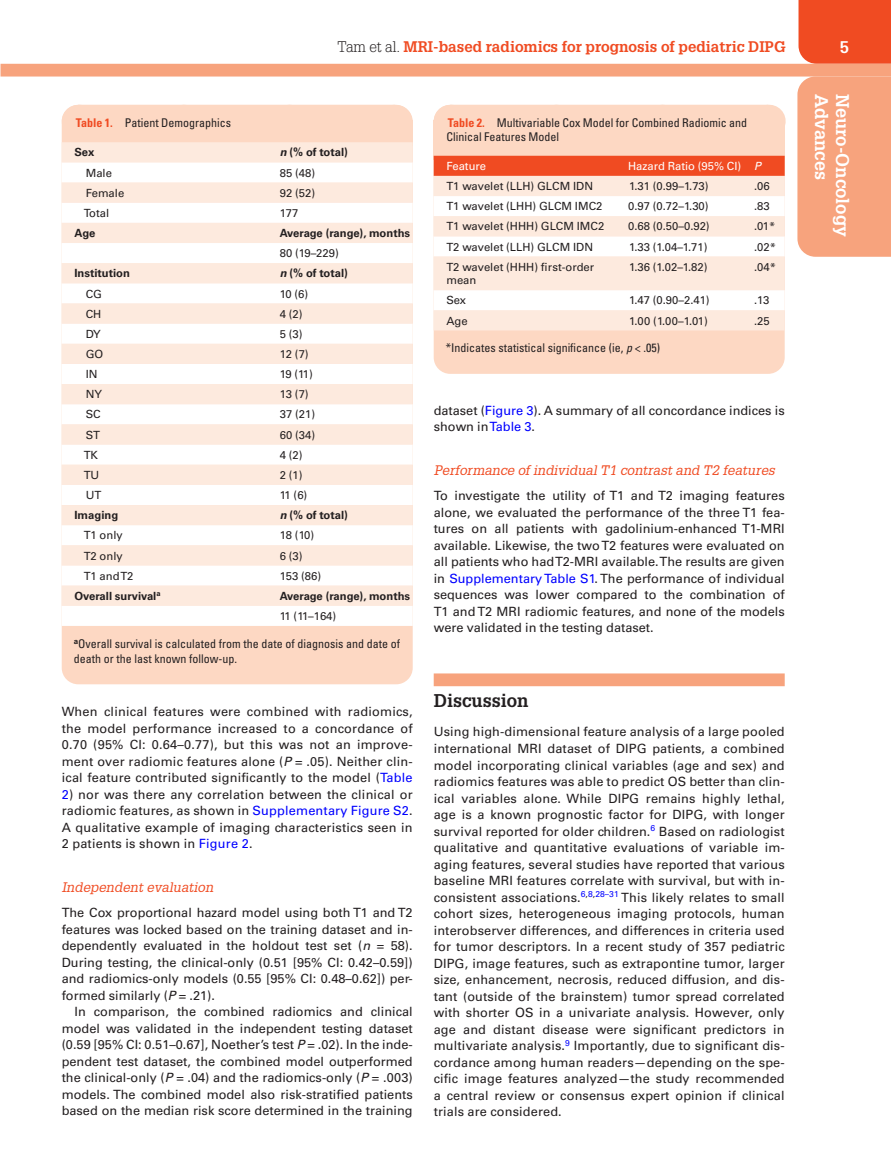
<style>
.page{position:relative;width:891px;height:1175px;background:#fff}
.page>*{position:absolute;margin:0;border:0;box-sizing:border-box;transform-origin:0 0}
.t1{font:700 18px "Glypha LT Std";color:#fff}
.t2{font:700 18px "Glypha LT Std";color:#231f20}
.t3{font:700 16.5px "Glypha LT Std";color:#fff}
.t4{font:700 15px "Glypha LT Std";color:#f04b22}
.t5{font:italic 13.5px "Glypha LT Std";color:#f04b22}
.t6{font:12.75px/16.5px "Univers LT Std";color:#231f20;text-align:justify}
.t7{font:condensed 12px/15px "Univers LT Std";color:#231f20}
.t8{font:11.25px/13.5px "Univers LT Std";color:#231f20}
.t9{font:700 11.25px "Univers LT Std";color:#231f20}
.t10{font:11.25px "Univers LT Std";color:#fff}
.s1{font-weight:300;color:#231f20}
.s2{font-weight:700;color:#f04b22}
.s3{font-style:italic}
.s4{color:#00f}
</style>
<div class="page">
<div style="left:799px;top:0;width:92px;height:64px;background:#f04b22"></div>
<div style="left:1px;top:64px;width:890px;height:12px;background:#f7a37d"></div>
<div style="left:797px;top:76px;width:94px;height:181px;background:#f7a37d"></div>
<div style="left:434px;top:673px;width:351px;height:13px;background:#f7a37d"></div>
<div style="left:62px;top:105px;width:351px;height:579px;background:#fdd8c3;border-radius:16px"></div>
<div style="left:62px;top:142px;width:351px;height:20px;background:#fdeade"></div>
<svg style="left:62px;top:162px;width:351px;height:464px;background:#fef4ee"></svg>
<div style="left:434px;top:105px;width:351px;height:269px;background:#fdd8c3;border-radius:16px"></div>
<div style="left:434px;top:156px;width:351px;height:20px;background:#f04b22"></div>
<div style="left:434px;top:176px;width:351px;height:154px;background:#fdeade"></div>
<svg style="left:434px;top:196px;width:351px;height:114px;background:#fef4ef"></svg>
<p class="t4" style="left:337px;top:37px;width:450px"><span class="s1">Tam et al.</span> MRI-based radiomics for prognosis of pediatric DIPG</p>
<p class="t3" style="left:840px;top:37px;width:11px">5</p>
<h1 class="t1" style="left:833px;top:94px;width:88px;rotate:90deg">Advances</h1>
<h1 class="t1" style="left:854px;top:94px;width:145px;rotate:90deg">Neuro-Oncology</h1>
<p class="t7" style="left:446px;top:116px;width:302px;line-height:13.5px"><span class="s2">Table 2.</span> Multivariable Cox Model for Combined Radiomic and<br>Clinical Features Model</p>
<p class="t10" style="left:446px;top:159px;width:41px">Feature</p>
<p class="t10" style="left:628px;top:159px;width:134px">Hazard Ratio (95% CI) <span class="s3">P</span></p>
<p class="t8" style="left:446px;top:179px;width:148px">T1 wavelet (LLH) GLCM IDN</p>
<p class="t8" style="left:629px;top:179px;width:81px">1.31 (0.99–1.73)</p>
<p class="t8" style="left:754px;top:179px;width:17px">.06</p>
<p class="t8" style="left:446px;top:199px;width:158px">T1 wavelet (LHH) GLCM IMC2</p>
<p class="t8" style="left:628px;top:199px;width:82px">0.97 (0.72–1.30)</p>
<p class="t8" style="left:754px;top:199px;width:17px">.83</p>
<p class="t8" style="left:446px;top:220px;width:159px">T1 wavelet (HHH) GLCM IMC2</p>
<p class="t8" style="left:628px;top:220px;width:83px">0.68 (0.50–0.92)</p>
<p class="t8" style="left:754px;top:220px;width:23px">.01*</p>
<p class="t8" style="left:446px;top:240px;width:148px">T2 wavelet (LLH) GLCM IDN</p>
<p class="t8" style="left:629px;top:240px;width:80px">1.33 (1.04–1.71)</p>
<p class="t8" style="left:754px;top:240px;width:23px">.02*</p>
<p class="t8" style="left:446px;top:260px;width:149px">T2 wavelet (HHH) first-order mean</p>
<p class="t8" style="left:629px;top:260px;width:80px">1.36 (1.02–1.82)</p>
<p class="t8" style="left:754px;top:260px;width:23px">.04*</p>
<p class="t8" style="left:446px;top:294px;width:21px">Sex</p>
<p class="t8" style="left:629px;top:294px;width:82px">1.47 (0.90–2.41)</p>
<p class="t8" style="left:754px;top:294px;width:17px">.13</p>
<p class="t8" style="left:446px;top:314px;width:23px">Age</p>
<p class="t8" style="left:629px;top:314px;width:80px">1.00 (1.00–1.01)</p>
<p class="t8" style="left:754px;top:314px;width:17px">.25</p>
<p class="t7" style="left:446px;top:340px;width:216px">*Indicates statistical significance (ie, <span class="s3">p</span> &lt; .05)</p>
<p class="t7" style="left:76px;top:115px;width:157px"><span class="s2">Table 1.</span> Patient Demographics</p>
<p class="t9" style="left:74px;top:146px;width:22px">Sex</p>
<p class="t9" style="left:280px;top:146px;width:70px"><span class="s3">n</span> (% of total)</p>
<p class="t8" style="left:86px;top:166px;width:28px">Male</p>
<p class="t8" style="left:280px;top:166px;width:37px">85 (48)</p>
<p class="t8" style="left:86px;top:186px;width:40px">Female</p>
<p class="t8" style="left:280px;top:186px;width:37px">92 (52)</p>
<p class="t8" style="left:84px;top:206px;width:27px">Total</p>
<p class="t8" style="left:280px;top:206px;width:20px">177</p>
<p class="t9" style="left:74px;top:226px;width:22px">Age</p>
<p class="t9" style="left:280px;top:226px;width:132px">Average (range), months</p>
<p class="t8" style="left:280px;top:246px;width:61px">80 (19–229)</p>
<p class="t9" style="left:74px;top:267px;width:57px">Institution</p>
<p class="t9" style="left:280px;top:267px;width:70px"><span class="s3">n</span> (% of total)</p>
<p class="t8" style="left:86px;top:287px;width:18px">CG</p>
<p class="t8" style="left:280px;top:287px;width:30px">10 (6)</p>
<p class="t8" style="left:86px;top:307px;width:17px">CH</p>
<p class="t8" style="left:280px;top:307px;width:24px">4 (2)</p>
<p class="t8" style="left:86px;top:327px;width:17px">DY</p>
<p class="t8" style="left:280px;top:327px;width:24px">5 (3)</p>
<p class="t8" style="left:86px;top:347px;width:19px">GO</p>
<p class="t8" style="left:280px;top:347px;width:30px">12 (7)</p>
<p class="t8" style="left:86px;top:367px;width:13px">IN</p>
<p class="t8" style="left:280px;top:367px;width:35px">19 (11)</p>
<p class="t8" style="left:86px;top:387px;width:18px">NY</p>
<p class="t8" style="left:280px;top:387px;width:30px">13 (7)</p>
<p class="t8" style="left:86px;top:408px;width:17px">SC</p>
<p class="t8" style="left:280px;top:408px;width:37px">37 (21)</p>
<p class="t8" style="left:86px;top:428px;width:16px">ST</p>
<p class="t8" style="left:280px;top:428px;width:37px">60 (34)</p>
<p class="t8" style="left:84px;top:448px;width:16px">TK</p>
<p class="t8" style="left:280px;top:448px;width:24px">4 (2)</p>
<p class="t8" style="left:84px;top:468px;width:17px">TU</p>
<p class="t8" style="left:280px;top:468px;width:24px">2 (1)</p>
<p class="t8" style="left:86px;top:488px;width:17px">UT</p>
<p class="t8" style="left:280px;top:488px;width:29px">11 (6)</p>
<p class="t9" style="left:74px;top:508px;width:45px">Imaging</p>
<p class="t9" style="left:280px;top:508px;width:70px"><span class="s3">n</span> (% of total)</p>
<p class="t8" style="left:84px;top:528px;width:41px">T1 only</p>
<p class="t8" style="left:280px;top:528px;width:36px">18 (10)</p>
<p class="t8" style="left:84px;top:549px;width:41px">T2 only</p>
<p class="t8" style="left:280px;top:549px;width:24px">6 (3)</p>
<p class="t8" style="left:84px;top:569px;width:51px">T1 and T2</p>
<p class="t8" style="left:280px;top:569px;width:43px">153 (86)</p>
<p class="t9" style="left:74px;top:589px;width:88px">Overall survival<sup>a</sup></p>
<p class="t9" style="left:280px;top:589px;width:132px">Average (range), months</p>
<p class="t8" style="left:280px;top:609px;width:58px">11 (11–164)</p>
<p class="t7" style="left:74px;top:635px;width:328px"><sup>a</sup>Overall survival is calculated from the date of diagnosis and date of death or the last known follow-up.</p>
<p class="t6" style="left:434px;top:402px;width:352px">dataset (<span class="s4">Figure 3</span>). A summary of all concordance indices is shown in <span class="s4">Table 3</span>.</p>
<p class="t5" style="left:434px;top:461px;width:343px">Performance of individual T1 contrast and T2 features</p>
<p class="t6" style="left:434px;top:487px;width:353px">To investigate the utility of T1 and T2 imaging features alone, we evaluated the performance of the three T1 fea&shy;tures on all patients with gadolinium-enhanced T1-MRI available. Likewise, the two T2 features were evaluated on all patients who had T2-MRI available. The results are given in <span class="s4">Supplementary Table S1</span>. The performance of individual sequences was lower compared to the combination of T1 and T2 MRI radiomic features, and none of the models were validated in the testing dataset.</p>
<p class="t6" style="left:62px;top:703px;width:353px">When clinical features were combined with radiomics, the model performance increased to a concordance of 0.70 (95% CI: 0.64–0.77), but this was not an improve&shy;ment over radiomic features alone (<span class="s3">P</span> = .05). Neither clin&shy;ical feature contributed significantly to the model (<span class="s4">Table</span></p>
<p class="t6" style="left:62px;top:786px;width:353px"><span class="s4">2</span>) nor was there any correlation between the clinical or radiomic features, as shown in <span class="s4">Supplementary Figure S2</span>.<br>A qualitative example of imaging characteristics seen in 2 patients is shown in <span class="s4">Figure 2</span>.</p>
<p class="t5" style="left:62px;top:878px;width:153px">Independent evaluation</p>
<p class="t6" style="left:62px;top:904px;width:353px">The Cox proportional hazard model using both T1 and T2 features was locked based on the training dataset and in&shy;dependently evaluated in the holdout test set (<span class="s3">n</span> = 58).<br>During testing, the clinical-only (0.51 [95% CI: 0.42–0.59]) and radiomics-only models (0.55 [95% CI: 0.48–0.62]) per&shy;formed similarly (<span class="s3">P</span> = .21).</p>
<p class="t6" style="left:62px;top:1003px;width:353px;text-indent:13px">In comparison, the combined radiomics and clinical model was validated in the independent testing dataset (0.59 [95% CI: 0.51–0.67], Noether’s test <span class="s3">P</span> = .02). In the inde&shy;pendent test dataset, the combined model outperformed the clinical-only (<span class="s3">P</span> = .04) and the radiomics-only (<span class="s3">P</span> = .003) models. The combined model also risk-stratified patients based on the median risk score determined in the training</p>
<h1 class="t2" style="left:434px;top:689px;width:96px">Discussion</h1>
<p class="t6" style="left:434px;top:723px;width:353px">Using high-dimensional feature analysis of a large pooled international MRI dataset of DIPG patients, a combined model incorporating clinical variables (age and sex) and radiomics features was able to predict OS better than clin&shy;ical variables alone. While DIPG remains highly lethal, age is a known prognostic factor for DIPG, with longer survival reported for older children.<sup>6</sup> Based on radiologist qualitative and quantitative evaluations of variable im&shy;aging features, several studies have reported that various baseline MRI features correlate with survival, but with in&shy;consistent associations.<sup>6</sup><sup>,</sup><sup>8</sup><sup>,</sup><sup>28–31</sup> This likely relates to small cohort sizes, heterogeneous imaging protocols, human interobserver differences, and differences in criteria used for tumor descriptors. In a recent study of 357 pediatric DIPG, image features, such as extrapontine tumor, larger size, enhancement, necrosis, reduced diffusion, and dis&shy;tant (outside of the brainstem) tumor spread correlated with shorter OS in a univariate analysis. However, only age and distant disease were significant predictors in multivariate analysis.<sup>9</sup> Importantly, due to significant dis&shy;cordance among human readers—depending on the spe&shy;cific image features analyzed—the study recommended a central review or consensus expert opinion if clinical trials are considered.</p>
</div>
